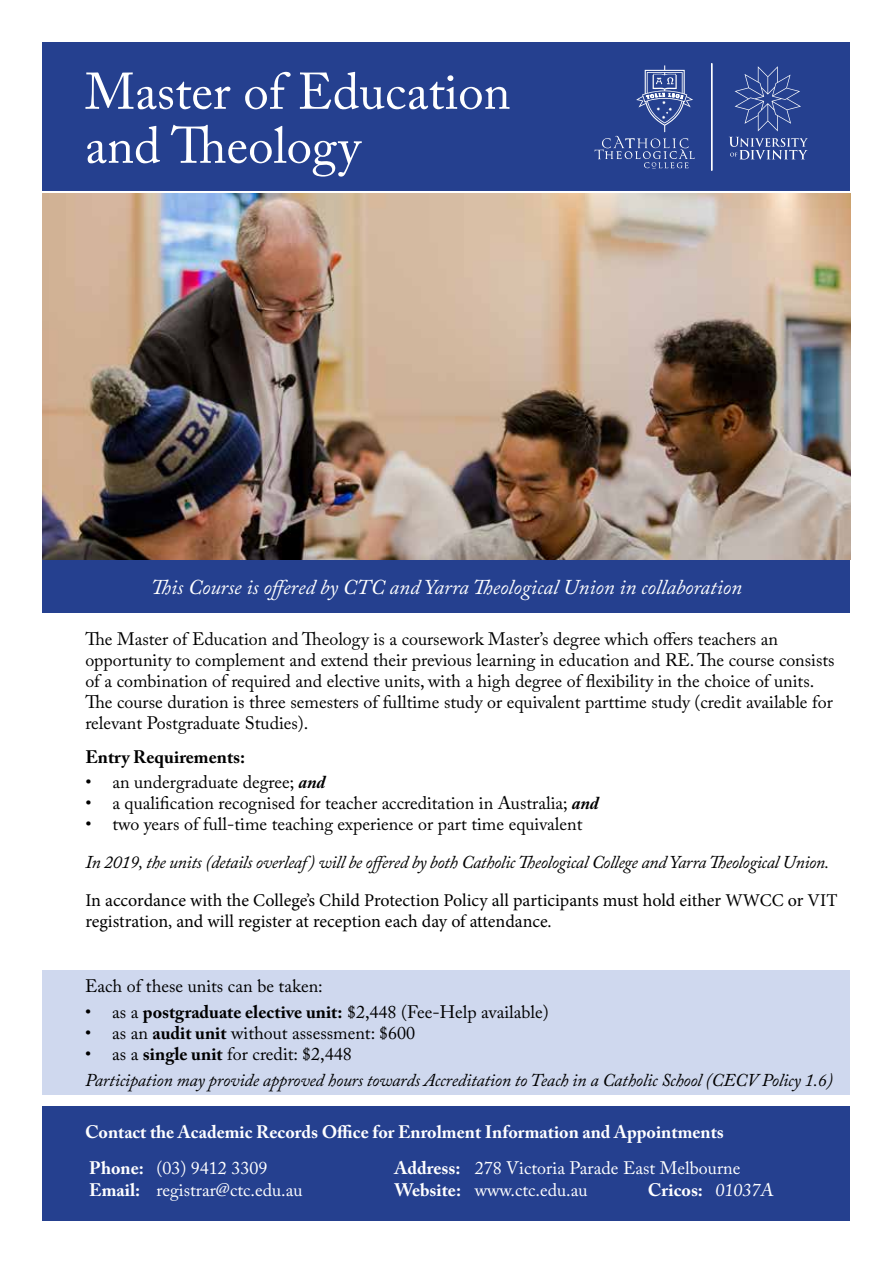
<style>
.page{position:relative;width:893px;height:1263px;background:#fff}
.page>*{position:absolute;margin:0;border:0;box-sizing:border-box;transform-origin:0 0}
.t1{font:51px/54px "Adobe Caslon Pro";color:#fff}
.t2{font:italic 21px "Adobe Caslon Pro";color:#fff}
.t3{font:18px/21px "Adobe Caslon Pro";color:#000}
.t4{font:italic 18px/26.5px "Adobe Caslon Pro";letter-spacing:-.02em;color:#000}
.t5{font:18px/21px "Minion Pro";color:#000}
.t6{font:700 18px/36.3px "Adobe Caslon Pro";color:#fff}
.t7{font:18px "Adobe Caslon Pro";color:#fff}
.t8{font:700 18px "Adobe Caslon Pro";color:#000}
.s1{font-weight:700;font-style:italic}
.s2{font-weight:700}
.s3{font-style:normal}
.s4{font-weight:700;font-style:normal}
.s5{font-weight:400}
</style>
<div class="page">
<div style="left:43px;top:1106px;width:807px;height:114px;background:#25408f"></div>
<div style="left:43px;top:43px;width:807px;height:148px;background:#25408f"></div>
<hr style="left:712px;top:63px;width:1px;height:108px;background:#fff">
<svg style="left:594px;top:65px;width:101px;height:104px"></svg>
<svg style="left:729px;top:137px;width:79px;height:23px"></svg>
<svg style="left:735px;top:66px;width:66px;height:65px"></svg>
<div style="left:43px;top:559px;width:807px;height:53px;background:#25408f"></div>
<img style="left:43px;top:193px;width:807px;height:366px">
<div style="left:43px;top:971px;width:807px;height:124px;background:#cfd8ee"></div>
<h1 class="t1" style="left:85px;top:64px;width:427px">Master of Education and Theology</h1>
<p class="t2" style="left:151px;top:574px;width:593px">This Course is offered by CTC and Yarra Theological Union in collaboration</p>
<p class="t3" style="left:85px;top:628px;width:751px">The Master of Education and Theology is a coursework Master’s degree which offers teachers an opportunity to complement and extend their previous learning in education and RE. The course consists of a combination of required and elective units, with a high degree of flexibility in the choice of units.<br>The course duration is three semesters of fulltime study or equivalent parttime study (credit available for relevant Postgraduate Studies).</p>
<p class="t8" style="left:85px;top:746px;width:161px">Entry Requirements:</p>
<p class="t3" style="left:85px;top:771px;width:241px">• an undergraduate degree; <span class="s1">and</span></p>
<p class="t3" style="left:85px;top:792px;width:515px">• a qualification recognised for teacher accreditation in Australia; <span class="s1">and</span></p>
<p class="t3" style="left:85px;top:813px;width:499px">• two years of full-time teaching experience or part time equivalent</p>
<p class="t4" style="left:85px;top:848px;width:746px">In 2019, the units (details overleaf ) will be offered by both Catholic Theological College and Yarra Theological Union.</p>
<p class="t5" style="left:85px;top:890px;width:754px">In accordance with the College’s Child Protection Policy all participants must hold either WWCC or VIT registration, and will register at reception each day of attendance.</p>
<p class="t3" style="left:85px;top:976px;width:239px">Each of these units can be taken:</p>
<p class="t3" style="left:85px;top:1001px;width:465px">• as a <span class="s2">postgraduate elective unit:</span> $2,448 (Fee-Help available)</p>
<p class="t3" style="left:85px;top:1022px;width:332px">• as an <span class="s2">audit unit</span> without assessment: $600</p>
<p class="t4" style="left:85px;top:1040px;width:749px"><span class="s3">• as a</span> <span class="s4">single unit</span> <span class="s3">for credit: $2,448<br></span>Participation may provide approved hours towards Accreditation to Teach in a Catholic School (CECV Policy 1.6)</p>
<p class="t3" style="left:177px;top:1043px;width:172px">e nit for credit: $2,448</p>
<p class="t4" style="left:161px;top:1066px;width:653px">n may provide approved hours towards Accreditation to Teach in a Catholic School (CECV Policy 1.6)</p>
<p class="t6" style="left:85px;top:1113px;width:640px">Contact the Academic Records Office for Enrolment Information and Appointments<br>Phone: <span class="s5">(03) 9412 3309</span></p>
<p class="t6" style="left:337px;top:1113px;width:17px">f</p>
<p class="t7" style="left:395px;top:1157px;width:347px"><span class="s2">Address:</span> 278 Victoria Parade East Melbourne</p>
<p class="t7" style="left:89px;top:1179px;width:215px"><span class="s2">Email:</span> registrar@ctc.edu.au</p>
<p class="t7" style="left:395px;top:1179px;width:195px"><span class="s2">Website:</span> www.ctc.edu.au</p>
<p class="t6" style="left:648px;top:1171px;width:130px">Cricos: <span class="s5">01037A</span></p>
</div>
